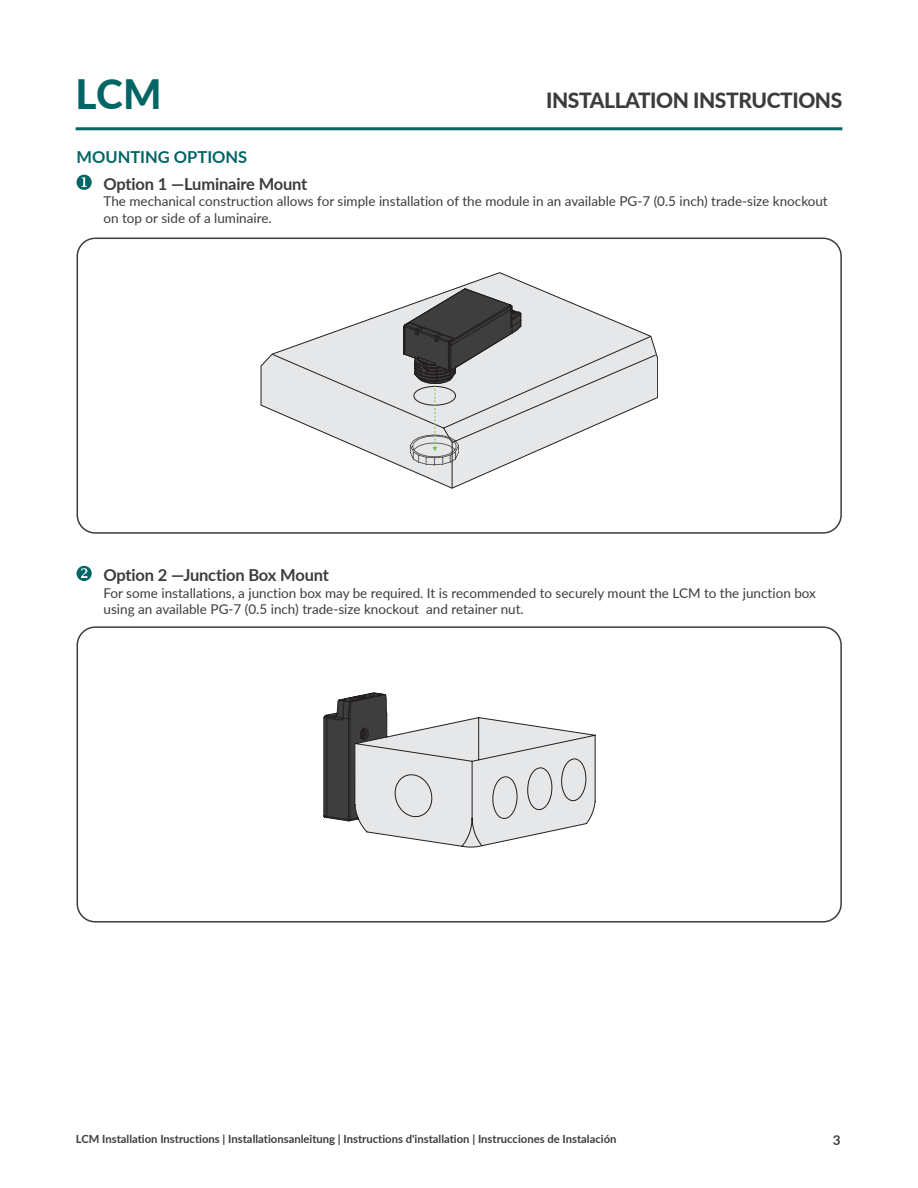
<style>
.page{position:relative;width:918px;height:1188px;background:#fff}
.page>*{position:absolute;margin:0;border:0;box-sizing:border-box;transform-origin:0 0}
.t1{font:800 40.5px "Lato";color:#006565}
.t2{font:800 21px "Lato";letter-spacing:-.02em;color:#3c3c3c}
.t3{font:700 16.5px "Lato";letter-spacing:-.01em;color:#3c3c3c}
.Installation_Copy_Spacing{font:700 16.5px "Lato";color:#006565}
.t4{font:13.5px/16.5px "Lato";color:#3c3c3c}
.t5{font:700 13.5px "Lato";color:#3c3c3c}
.t6{font:700 11.25px "Lato";color:#3c3c3c}
</style>
<div class="page">
<hr style="left:76px;top:127px;width:766px;height:3px;background:#006565">
<svg style="left:77px;top:175px;width:15px;height:15px"></svg>
<svg style="left:77px;top:566px;width:15px;height:15px"></svg>
<svg style="left:261px;top:272px;width:397px;height:138px"></svg>
<svg style="left:271px;top:335px;width:386px;height:154px"></svg>
<svg style="left:403px;top:288px;width:118px;height:178px;background:#a7a8a9"></svg>
<div style="left:77px;top:238px;width:765px;height:296px;border:2px solid #3c3c3c;border-radius:18px"></div>
<svg style="left:324px;top:693px;width:271px;height:154px"></svg>
<div style="left:77px;top:626px;width:765px;height:297px;border:2px solid #3c3c3c;border-radius:18px"></div>
<h1 class="t1" style="left:76px;top:64px;width:87px">LCM</h1>
<h2 class="t2" style="left:546px;top:85px;width:298px">INSTALLATION INSTRUCTIONS</h2>
<p class="Installation_Copy_Spacing" style="left:77px;top:144px;width:172px">MOUNTING OPTIONS</p>
<p class="t3" style="left:104px;top:172px;width:205px">Option 1 —Luminaire Mount</p>
<p class="t4" style="left:104px;top:193px;width:726px">The mechanical construction allows for simple installation of the module in an available PG-7 (0.5 inch) trade-size knockout on top or side of a luminaire.</p>
<p class="t3" style="left:104px;top:563px;width:227px">Option 2 —Junction Box Mount</p>
<p class="t4" style="left:104px;top:584px;width:714px">For some installations, a junction box may be required. It is recommended to securely mount the LCM to the junction box using an available PG-7 (0.5 inch) trade-size knockout and retainer nut.</p>
<p class="t6" style="left:76px;top:1131px;width:542px">LCM Installation Instructions | Installationsanleitung | Instructions d'installation | Instrucciones de Instalación</p>
<p class="t5" style="left:833px;top:1130px;width:9px">3</p>
</div>
